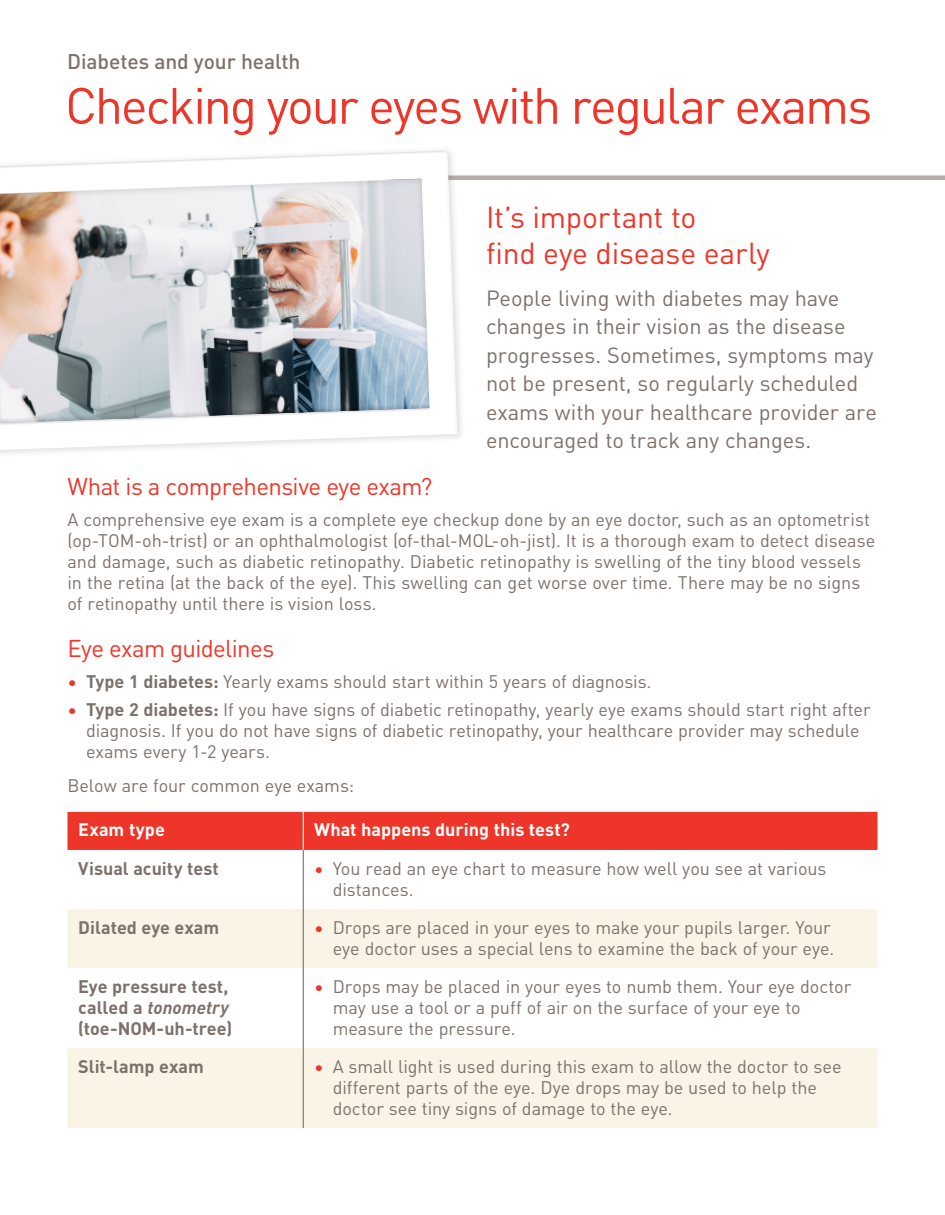
<style>
.page{position:relative;width:945px;height:1215px;background:#fff}
.page>*{position:absolute;margin:0;border:0;box-sizing:border-box;transform-origin:0 0}
.cover_head{font:50.25px "DIN Pro";letter-spacing:-.04em;color:#ee3529}
.Big_Subhead{font:30px/36px "DIN Pro";letter-spacing:-.005em;color:#ee3529}
.subhead{font:24px "DIN Pro";letter-spacing:-.025em;color:#ee3529}
.Big_Body{font:21.75px/28.5px "DIN Pro";letter-spacing:-.005em;color:#7d716c}
.eyebrow{font:500 21px "DIN Pro";letter-spacing:-.005em;color:#7d716c}
.bullet_text{font:18px/21px "DIN Pro";letter-spacing:-.005em;color:#7d716c}
.body_text{font:18px/21px "DIN Pro";letter-spacing:-.005em;color:#7d716c}
.body_text-2{font:700 18px/21px "DIN Pro";color:#7d716c}
.body_text-3{font:700 18px "DIN Pro";color:#fff}
.s1{color:#ee3529}
.s2{font-weight:700}
.s3{font-style:italic}
</style>
<div class="page">
<div style="left:0;top:175px;width:945px;height:5px;background:#b7aeab"></div>
<div style="left:68px;top:812px;width:810px;height:38px;background:#ee3529"></div>
<svg style="left:68px;top:909px;width:810px;height:219px;fill:#f9f4e6"></svg>
<hr style="left:303px;top:812px;width:1px;height:38px;background:#fff">
<hr style="left:303px;top:850px;width:1px;height:59px;background:#7d716c">
<hr style="left:303px;top:909px;width:1px;height:59px;background:#7d716c">
<hr style="left:303px;top:968px;width:1px;height:80px;background:#7d716c">
<hr style="left:303px;top:1048px;width:1px;height:80px;background:#7d716c">
<div style="left:0;top:145px;width:466px;height:315px;background:#fff"></div>
<svg style="left:0;top:150px;width:459px;height:301px"></svg>
<p class="eyebrow" style="left:67px;top:45px;width:235px">Diabetes and your health</p>
<p class="cover_head" style="left:65px;top:67px;width:809px">Checking your eyes with regular exams</p>
<p class="Big_Subhead" style="left:486px;top:197px;width:285px">It’s important to<br>find eye disease early</p>
<p class="Big_Body" style="left:486px;top:282px;width:392px">People living with diabetes may have changes in their vision as the disease progresses. Sometimes, symptoms may not be present, so regularly scheduled exams with your healthcare provider are encouraged to track any changes.</p>
<p class="subhead" style="left:68px;top:468px;width:366px">What is a comprehensive eye exam?</p>
<p class="body_text" style="left:68px;top:508px;width:809px">A comprehensive eye exam is a complete eye checkup done by an eye doctor, such as an optometrist (op-TOM-oh-trist) or an ophthalmologist (of-thal-MOL-oh-jist). It is a thorough exam to detect disease and damage, such as diabetic retinopathy. Diabetic retinopathy is swelling of the tiny blood vessels in the retina (at the back of the eye). This swelling can get worse over time. There may be no signs of retinopathy until there is vision loss.</p>
<p class="subhead" style="left:68px;top:630px;width:208px">Eye exam guidelines</p>
<p class="body_text" style="left:68px;top:670px;width:586px"><span class="s1">•</span> <span class="s2">Type 1 diabetes:</span> Yearly exams should start within 5 years of diagnosis.</p>
<p class="bullet_text" style="left:86px;top:698px;width:786px;text-indent:-19px"><span class="s1">•</span> <span class="s2">Type 2 diabetes:</span> If you have signs of diabetic retinopathy, yearly eye exams should start right after diagnosis. If you do not have signs of diabetic retinopathy, your healthcare provider may schedule exams every 1-2 years.</p>
<p class="body_text" style="left:68px;top:774px;width:288px">Below are four common eye exams:</p>
<p class="body_text-3" style="left:78px;top:816px;width:88px">Exam type</p>
<p class="body_text-3" style="left:314px;top:816px;width:257px">What happens during this test?</p>
<p class="body_text-2" style="left:78px;top:856px;width:142px">Visual acuity test</p>
<p class="bullet_text" style="left:333px;top:856px;width:495px;text-indent:-19px"><span class="s1">•</span> You read an eye chart to measure how well you see at various distances.</p>
<p class="body_text-2" style="left:78px;top:915px;width:142px">Dilated eye exam</p>
<p class="bullet_text" style="left:314px;top:915px;width:522px;text-align:right"><span class="s1">•</span> Drops are placed in your eyes to make your pupils larger. Your eye doctor uses a special lens to examine the back of your eye.</p>
<p class="body_text-2" style="left:78px;top:974px;width:155px">Eye pressure test, called a <span class="s3">tonometry </span>(toe-NOM-uh-tree)</p>
<p class="bullet_text" style="left:333px;top:974px;width:520px;text-indent:-19px"><span class="s1">•</span> Drops may be placed in your eyes to numb them. Your eye doctor may use a tool or a puff of air on the surface of your eye to measure the pressure.</p>
<p class="body_text-2" style="left:78px;top:1055px;width:127px">Slit-lamp exam</p>
<p class="bullet_text" style="left:333px;top:1055px;width:511px;text-indent:-19px"><span class="s1">•</span> A small light is used during this exam to allow the doctor to see different parts of the eye. Dye drops may be used to help the doctor see tiny signs of damage to the eye.</p>
</div>
